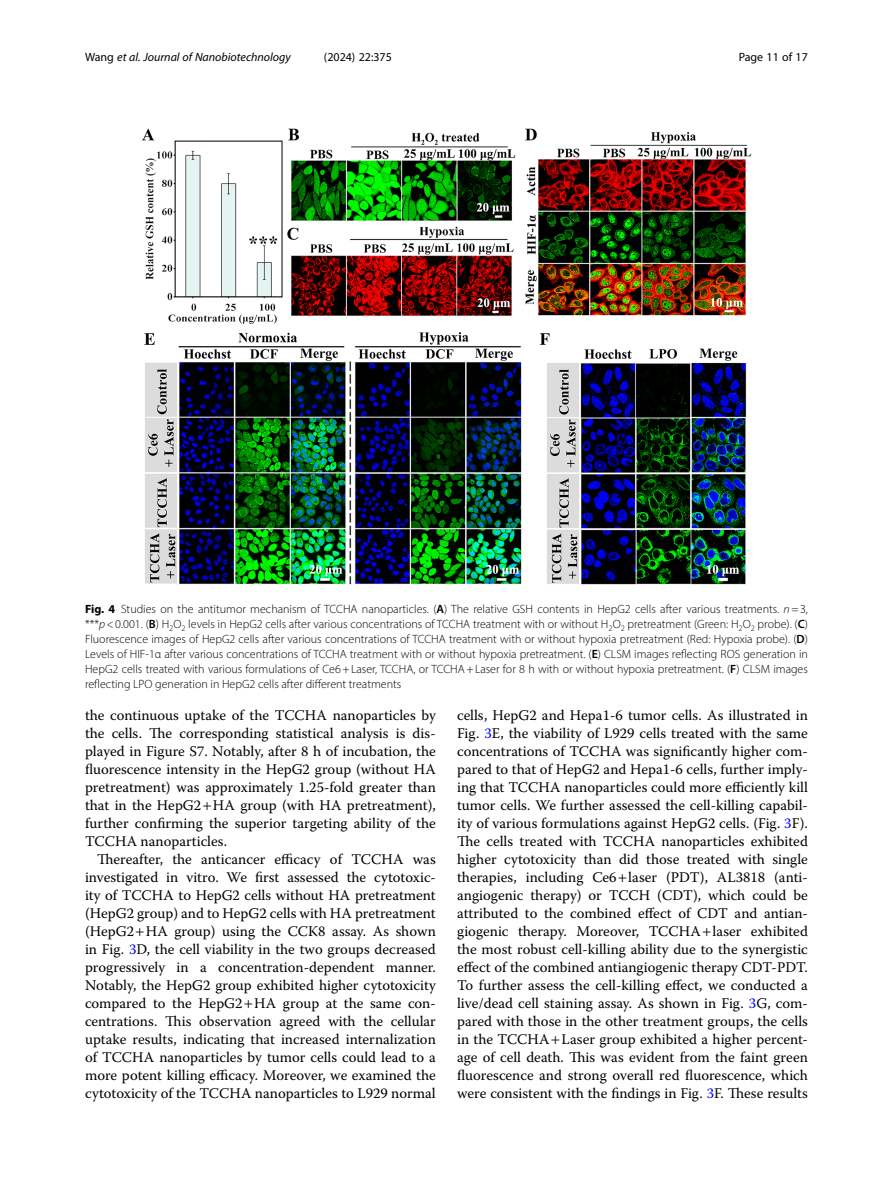
<style>
.page{position:relative;width:893px;height:1191px;background:#fff}
.page>*{position:absolute;margin:0;border:0;box-sizing:border-box;transform-origin:0 0}
.Body_Text_Indent{font:14.7px/18px "Warnock Pro";color:#000;text-align:justify}
.Body_Text{font:14.7px/18px "Warnock Pro";color:#000;text-align:justify}
.Figure_Caption{font:300 12px/15px "Myriad Pro";color:#000;text-align:justify}
.t1{font:italic 12px "Myriad Pro";color:#000}
.t2{font:12px "Myriad Pro";color:#000}
.s1{font-style:normal}
.s2{font-weight:700}
.s3{font-weight:600}
.s4{font-style:italic}
.s5{color:#00f}
</style>
<div class="page">
<img style="left:142px;top:128px;width:610px;height:457px">
<p class="t1" style="left:85px;top:50px;width:207px"><span class="s1">Wang</span> et al. Journal of Nanobiotechnology</p>
<p class="t2" style="left:324px;top:50px;width:70px">(2024) 22:375</p>
<p class="t2" style="left:739px;top:50px;width:71px">Page 11 of 17</p>
<p class="Figure_Caption" style="left:85px;top:601px;width:724px"><span class="s2">Fig. 4</span> Studies on the antitumor mechanism of TCCHA nanoparticles. (<span class="s3">A</span>) The relative GSH contents in HepG2 cells after various treatments. <span class="s4">n</span>=3, ***<span class="s4">p&lt;</span>0.001. (<span class="s3">B</span>) H<sub>2</sub>O<sub>2</sub> levels in HepG2 cells after various concentrations of TCCHA treatment with or without H<sub>2</sub>O<sub>2</sub> pretreatment (Green: H<sub>2</sub>O<sub>2</sub> probe). (<span class="s3">C</span>)<br>Fluorescence images of HepG2 cells after various concentrations of TCCHA treatment with or without hypoxia pretreatment (Red: Hypoxia probe). (<span class="s3">D</span>)<br>Levels of HIF-1α after various concentrations of TCCHA treatment with or without hypoxia pretreatment. (<span class="s3">E</span>) CLSM images reflecting ROS generation in HepG2 cells treated with various formulations of Ce6+Laser, TCCHA, or TCCHA+Laser for 8 h with or without hypoxia pretreatment. (<span class="s3">F</span>) CLSM images reflecting LPO generation in HepG2 cells after different treatments</p>
<p class="Body_Text" style="left:85px;top:706px;width:352px">the continuous uptake of the TCCHA nanoparticles by the cells. The corresponding statistical analysis is dis&shy;played in Figure S7. Notably, after 8 h of incubation, the fluorescence intensity in the HepG2 group (without HA pretreatment) was approximately 1.25-fold greater than that in the HepG2 HA group (with HA pretreatment), further confirming the superior targeting ability of the TCCHA nanoparticles.</p>
<p class="Body_Text_Indent" style="left:85px;top:850px;width:352px;text-indent:12px">Thereafter, the anticancer efficacy of TCCHA was investigated in vitro. We first assessed the cytotoxic&shy;ity of TCCHA to HepG2 cells without HA pretreatment (HepG2 group) and to HepG2 cells with HA pretreatment (HepG2 HA group) using the CCK8 assay. As shown in Fig. <span class="s5">3</span>D, the cell viability in the two groups decreased progressively in a concentration-dependent manner.<br>Notably, the HepG2 group exhibited higher cytotoxicity compared to the HepG2 HA group at the same con&shy;centrations. This observation agreed with the cellular uptake results, indicating that increased internalization of TCCHA nanoparticles by tumor cells could lead to a more potent killing efficacy. Moreover, we examined the cytotoxicity of the TCCHA nanoparticles to L929 normal</p>
<p class="Body_Text_Indent" style="left:457px;top:706px;width:352px">cells, HepG2 and Hepa1-6 tumor cells. As illustrated in Fig. <span class="s5">3</span>E, the viability of L929 cells treated with the same concentrations of TCCHA was significantly higher com&shy;pared to that of HepG2 and Hepa1-6 cells, further imply&shy;ing that TCCHA nanoparticles could more efficiently kill tumor cells. We further assessed the cell-killing capabil&shy;ity of various formulations against HepG2 cells. (Fig. <span class="s5">3</span>F).<br>The cells treated with TCCHA nanoparticles exhibited higher cytotoxicity than did those treated with single therapies, including Ce6 laser (PDT), AL3818 (anti&shy;angiogenic therapy) or TCCH (CDT), which could be attributed to the combined effect of CDT and antian&shy;giogenic therapy. Moreover, TCCHA laser exhibited the most robust cell-killing ability due to the synergistic effect of the combined antiangiogenic therapy CDT-PDT.<br>To further assess the cell-killing effect, we conducted a live/dead cell staining assay. As shown in Fig. <span class="s5">3</span>G, com&shy;pared with those in the other treatment groups, the cells in the TCCHA Laser group exhibited a higher percent&shy;age of cell death. This was evident from the faint green fluorescence and strong overall red fluorescence, which were consistent with the findings in Fig. <span class="s5">3</span>F. These results</p>
</div>
